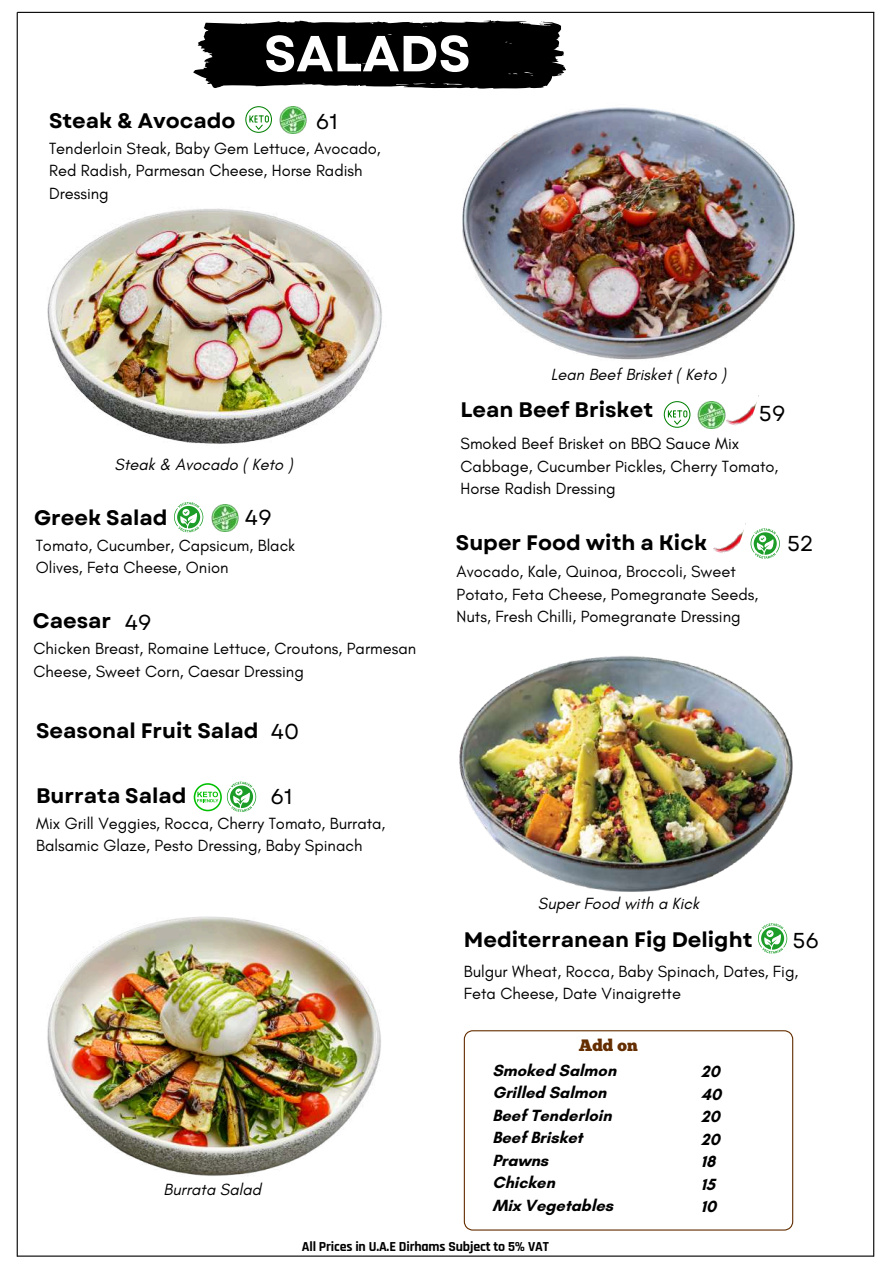
<style>
.page{position:relative;width:894px;height:1264px;background:#fff}
.page>*{position:absolute;margin:0;border:0;box-sizing:border-box;transform-origin:0 0}
.t1{font:700 50.55px "Garet";color:#fff}
.t2{font:21.6px "Garet";color:#000}
.t3{font:700 21px "Garet";color:#000}
.t4{font:16.5px/22.5px "Glacial Indifference";color:#000}
.t5{font:700 16.5px/22.5px "Glacial Indifference";color:#000}
.t6{font:italic 16.5px "Glacial Indifference";color:#000}
.t7{font:16.5px "Chunk Five";color:#642e00}
.t8{font:700 13.95px "Rajdhani";letter-spacing:-.01em;color:#000}
.s1{font-weight:400;font-size:21.6px}
</style>
<div class="page">
<img style="left:459px;top:656px;width:334px;height:236px">
<img style="left:462px;top:107px;width:333px;height:253px">
<svg style="left:758px;top:923px;width:29px;height:30px"></svg>
<img style="left:47px;top:916px;width:334px;height:260px">
<img style="left:713px;top:529px;width:31px;height:24px">
<svg style="left:750px;top:528px;width:29px;height:30px"></svg>
<svg style="left:193px;top:20px;width:373px;height:69px"></svg>
<hr style="left:17px;top:12px;width:857px;height:1px;background:#000">
<hr style="left:872px;top:12px;width:2px;height:1244px;background:#000">
<hr style="left:17px;top:12px;width:1px;height:1244px;background:#000">
<hr style="left:17px;top:1255px;width:856px;height:1px;background:#000">
<img style="left:16px;top:178px;width:366px;height:317px">
<svg style="left:174px;top:502px;width:29px;height:30px"></svg>
<img style="left:211px;top:504px;width:28px;height:27px">
<img style="left:732px;top:402px;width:25px;height:24px">
<img style="left:690px;top:401px;width:42px;height:27px">
<svg style="left:463px;top:1030px;width:330px;height:200px"></svg>
<svg style="left:194px;top:781px;width:62px;height:31px"></svg>
<svg style="left:663px;top:401px;width:27px;height:27px"></svg>
<img style="left:279px;top:106px;width:28px;height:27px">
<svg style="left:245px;top:106px;width:27px;height:27px"></svg>
<h1 class="t1" style="left:264px;top:17px;width:208px">SALADS</h1>
<p class="t3" style="left:49px;top:105px;width:188px">Steak &amp; Avocado</p>
<p class="t4" style="left:49px;top:137px;width:333px">Tenderloin Steak, Baby Gem Lettuce, Avocado,<br>Red Radish, Parmesan Cheese, Horse Radish<br>Dressing</p>
<h2 class="t2" style="left:316px;top:106px;width:24px">61</h2>
<p class="t6" style="left:115px;top:454px;width:179px">Steak &amp; Avocado ( Keto )</p>
<p class="t3" style="left:34px;top:502px;width:135px">Greek Salad</p>
<h2 class="t2" style="left:245px;top:502px;width:28px">49</h2>
<p class="t4" style="left:36px;top:534px;width:261px">Tomato, Cucumber, Capsicum, Black<br>Olives, Feta Cheese, Onion</p>
<p class="t3" style="left:33px;top:606px;width:120px">Caesar <span class="s1">49</span></p>
<p class="t4" style="left:33px;top:637px;width:384px">Chicken Breast, Romaine Lettuce, Croutons, Parmesan<br>Cheese, Sweet Corn, Caesar Dressing</p>
<p class="t3" style="left:36px;top:715px;width:264px">Seasonal Fruit Salad <span class="s1">40</span></p>
<p class="t3" style="left:36px;top:780px;width:152px">Burrata Salad</p>
<h2 class="t2" style="left:270px;top:780px;width:24px">61</h2>
<p class="t4" style="left:36px;top:812px;width:350px">Mix Grill Veggies, Rocca, Cherry Tomato, Burrata,<br>Balsamic Glaze, Pesto Dressing, Baby Spinach</p>
<p class="t6" style="left:164px;top:1179px;width:99px">Burrata Salad</p>
<p class="t6" style="left:550px;top:364px;width:177px">Lean Beef Brisket ( Keto )</p>
<p class="t3" style="left:460px;top:394px;width:194px">Lean Beef Brisket</p>
<h2 class="t2" style="left:758px;top:398px;width:28px">59</h2>
<p class="t4" style="left:460px;top:432px;width:319px">Smoked Beef Brisket on BBQ Sauce Mix<br>Cabbage, Cucumber Pickles, Cherry Tomato,<br>Horse Radish Dressing</p>
<p class="t3" style="left:456px;top:528px;width:253px">Super Food with a Kick</p>
<h2 class="t2" style="left:786px;top:528px;width:28px">52</h2>
<p class="t4" style="left:456px;top:560px;width:303px">Avocado, Kale, Quinoa, Broccoli, Sweet<br>Potato, Feta Cheese, Pomegranate Seeds,<br>Nuts, Fresh Chilli, Pomegranate Dressing</p>
<p class="t6" style="left:537px;top:893px;width:162px">Super Food with a Kick</p>
<p class="t3" style="left:463px;top:924px;width:290px">Mediterranean Fig Delight</p>
<h2 class="t2" style="left:792px;top:925px;width:28px">56</h2>
<p class="t4" style="left:463px;top:959px;width:336px">Bulgur Wheat, Rocca, Baby Spinach, Dates, Fig,<br>Feta Cheese, Date Vinaigrette</p>
<p class="t7" style="left:578px;top:1038px;width:60px">Add on</p>
<p class="t5" style="left:492px;top:1058px;width:125px">Smoked Salmon<br>Grilled Salmon<br>Beef Tenderloin<br>Beef Brisket<br>Prawns<br>Chicken<br>Mix Vegetables</p>
<p class="t5" style="left:701px;top:1060px;width:22px">20<br>40<br>20<br>20<br>18<br>15<br>10</p>
<p class="t8" style="left:302px;top:1238px;width:248px">All Prices in U.A.E Dirhams Subject to 5% VAT</p>
</div>
